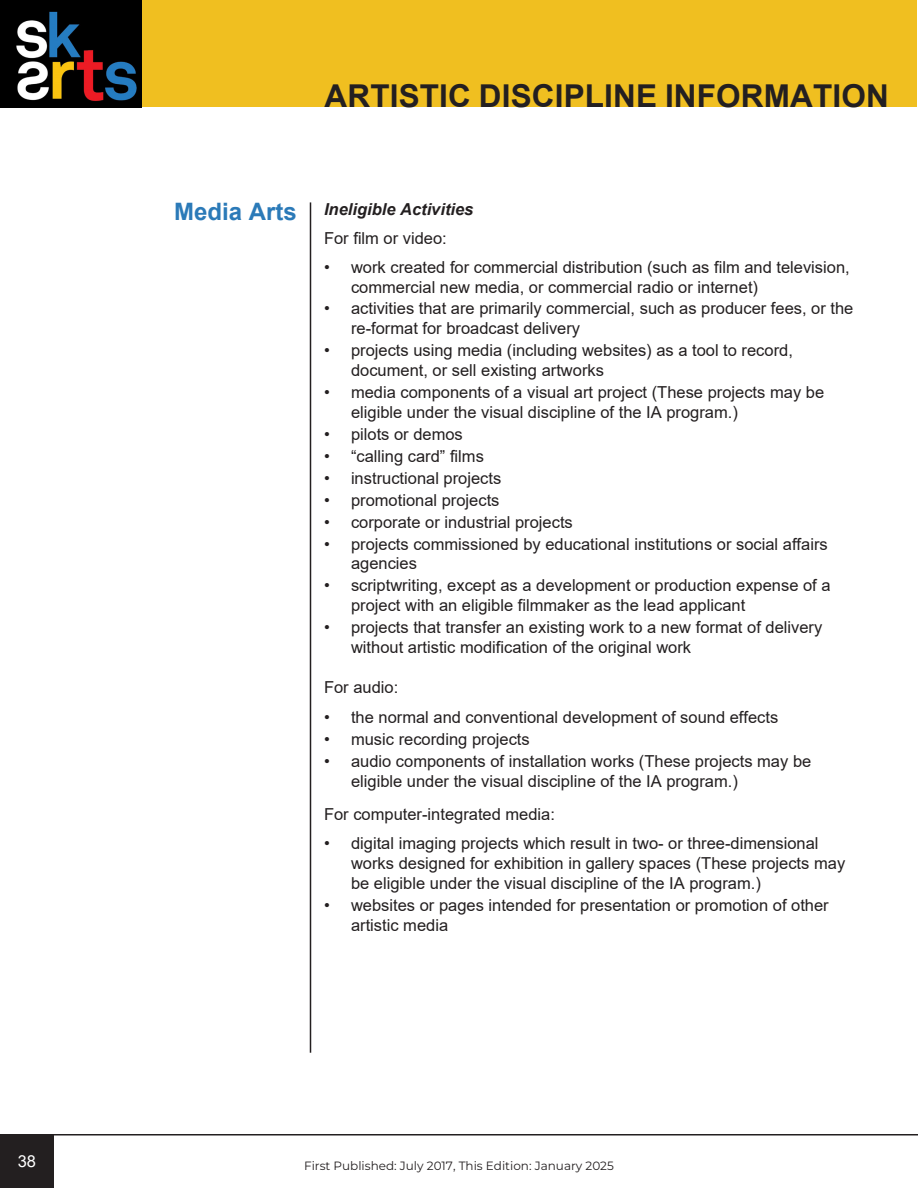
<style>
.page{position:relative;width:918px;height:1188px;background:#fff}
.page>*{position:absolute;margin:0;border:0;box-sizing:border-box;transform-origin:0 0}
.t1{font:700 31.5px "Arial";letter-spacing:.005em;color:#231f20}
.Section_Headings_-_No_TOC{font:700 24px "Arial";color:#2b7ab8}
.t2{font:16.5px/19.8px "Arial";color:#231f20}
.Sub-Headings{font:italic 700 16.5px "Arial";color:#231f20}
.t3{font:16.5px "Arial";color:#fff}
.t4{font:100 12px "Montserrat";color:#231f20}
</style>
<div class="page">
<div style="left:1px;top:1px;width:916px;height:106px;background:#f0bf20"></div>
<hr style="left:0;top:1134px;width:918px;height:2px;background:#231f20">
<div style="left:0;top:1134px;width:54px;height:54px;background:#231f20"></div>
<hr style="left:310px;top:202px;width:1px;height:851px;background:#231f20">
<img style="left:0;top:1px;width:142px;height:106px">
<h1 class="t1" style="left:325px;top:74px;width:566px">ARTISTIC DISCIPLINE INFORMATION</h1>
<p class="Section_Headings_-_No_TOC" style="left:174px;top:195px;width:124px">Media Arts</p>
<p class="Sub-Headings" style="left:324px;top:198px;width:151px">Ineligible Activities</p>
<p class="t2" style="left:324px;top:228px;width:124px">For film or video:</p>
<p class="t2" style="left:351px;top:258px;width:500px;line-height:19.2px;text-indent:-27px">• work created for commercial distribution (such as film and television, commercial new media, or commercial radio or internet)</p>
<p class="t2" style="left:351px;top:299px;width:504px;text-indent:-27px">• activities that are primarily commercial, such as producer fees, or the re-format for broadcast delivery</p>
<p class="t2" style="left:351px;top:340px;width:444px;text-indent:-27px">• projects using media (including websites) as a tool to record, document, or sell existing artworks</p>
<p class="t2" style="left:351px;top:382px;width:475px;text-indent:-27px">• media components of a visual art project (These projects may be eligible under the visual discipline of the IA program.)</p>
<p class="t2" style="left:324px;top:424px;width:140px">• pilots or demos</p>
<p class="t2" style="left:324px;top:446px;width:161px">• “calling card” films</p>
<p class="t2" style="left:324px;top:468px;width:179px">• instructional projects</p>
<p class="t2" style="left:324px;top:490px;width:177px">• promotional projects</p>
<p class="t2" style="left:324px;top:512px;width:250px">• corporate or industrial projects</p>
<p class="t2" style="left:351px;top:534px;width:478px;text-indent:-27px">• projects commissioned by educational institutions or social affairs agencies</p>
<p class="t2" style="left:351px;top:576px;width:481px;text-indent:-27px">• scriptwriting, except as a development or production expense of a project with an eligible filmmaker as the lead applicant</p>
<p class="t2" style="left:351px;top:617px;width:473px;text-indent:-27px">• projects that transfer an existing work to a new format of delivery without artistic modification of the original work</p>
<p class="t2" style="left:324px;top:678px;width:76px">For audio:</p>
<p class="t2" style="left:324px;top:707px;width:456px">• the normal and conventional development of sound effects</p>
<p class="t2" style="left:324px;top:729px;width:207px">• music recording projects</p>
<p class="t2" style="left:351px;top:751px;width:462px;text-indent:-27px">• audio components of installation works (These projects may be eligible under the visual discipline of the IA program.)</p>
<p class="t2" style="left:324px;top:804px;width:233px">For computer-integrated media:</p>
<p class="t2" style="left:351px;top:833px;width:496px;text-indent:-27px">• digital imaging projects which result in two- or three-dimensional works designed for exhibition in gallery spaces (These projects may be eligible under the visual discipline of the IA program.)</p>
<p class="t2" style="left:351px;top:895px;width:479px;text-indent:-27px">• websites or pages intended for presentation or promotion of other artistic media</p>
<p class="t3" style="left:18px;top:1150px;width:20px">38</p>
<p class="t4" style="left:304px;top:1158px;width:311px">First Published: July 2017, This Edition: January 2025</p>
</div>
